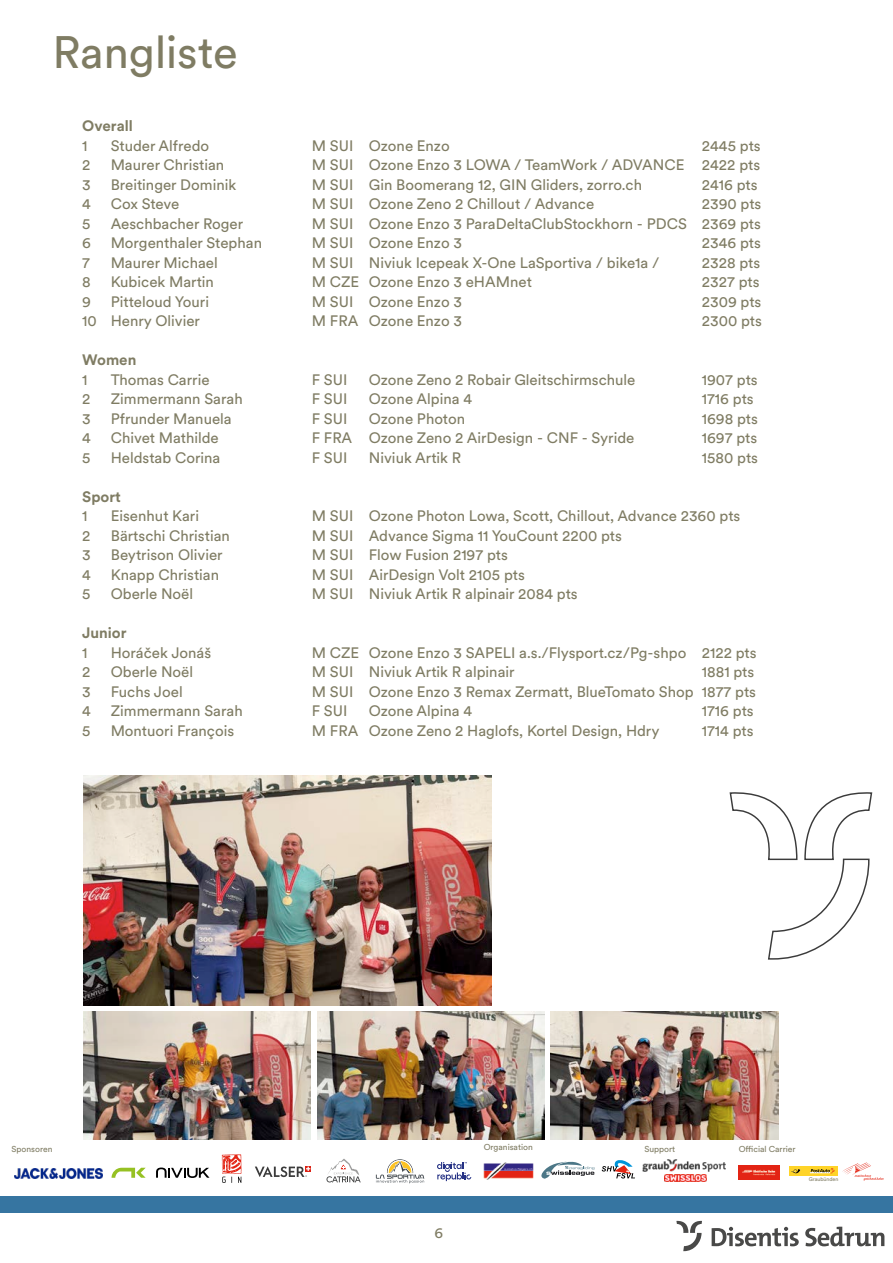
<style>
.page{position:relative;width:893px;height:1263px;background:#fff}
.page>*{position:absolute;margin:0;border:0;box-sizing:border-box;transform-origin:0 0}
.Events_Überschrift{font:45px "Circulargraubuenden";color:#7f7c63}
.Lauftext_D{font:15px "Circulargraubuenden";color:#7f7c63}
.Lauftext_D-2{font:700 15px "Circulargraubuenden";color:#7f7c63}
.t1{font:14.7px "Circulargraubuenden";color:#7f7c63}
.t2{font:8.55px "Circulargraubuenden";color:#7f7c63}
.t3{font:5.25px "Circulargraubuenden";color:#7f7c63}
</style>
<div class="page">
<div style="left:0;top:1196px;width:893px;height:17px;background:#3675a1"></div>
<img style="left:484px;top:1162px;width:50px;height:18px">
<svg style="left:541px;top:1161px;width:53px;height:18px"></svg>
<svg style="left:602px;top:1160px;width:33px;height:18px"></svg>
<img style="left:739px;top:1165px;width:40px;height:14px">
<svg style="left:842px;top:1162px;width:41px;height:18px"></svg>
<div style="left:788px;top:1166px;width:49px;height:10px;background:#ffd428"></div>
<svg style="left:810px;top:1168px;width:24px;height:5px"></svg>
<svg style="left:791px;top:1169px;width:10px;height:4px"></svg>
<svg style="left:222px;top:1154px;width:19px;height:29px"></svg>
<img style="left:14px;top:1169px;width:88px;height:9px">
<svg style="left:255px;top:1166px;width:56px;height:11px"></svg>
<svg style="left:376px;top:1159px;width:48px;height:24px"></svg>
<svg style="left:326px;top:1159px;width:35px;height:23px"></svg>
<svg style="left:156px;top:1167px;width:53px;height:11px"></svg>
<svg style="left:112px;top:1168px;width:34px;height:10px"></svg>
<svg style="left:437px;top:1162px;width:34px;height:19px"></svg>
<img style="left:643px;top:1159px;width:83px;height:12px">
<img style="left:665px;top:1174px;width:41px;height:8px">
<svg style="left:712px;top:1227px;width:87px;height:19px"></svg>
<svg style="left:805px;top:1226px;width:79px;height:20px"></svg>
<svg style="left:676px;top:1221px;width:26px;height:30px"></svg>
<svg style="left:729px;top:792px;width:143px;height:168px"></svg>
<img style="left:83px;top:776px;width:408px;height:229px">
<img style="left:83px;top:1012px;width:228px;height:128px">
<img style="left:551px;top:1012px;width:227px;height:128px">
<img style="left:317px;top:1012px;width:227px;height:128px">
<p class="Events_Überschrift" style="left:53px;top:22px;width:187px">Rangliste</p>
<p class="Lauftext_D-2" style="left:82px;top:116px;width:52px">Overall</p>
<p class="Lauftext_D" style="left:82px;top:136px;width:7px">1</p>
<p class="Lauftext_D" style="left:111px;top:136px;width:100px">Studer Alfredo</p>
<p class="Lauftext_D" style="left:312px;top:136px;width:139px">M SUI Ozone Enzo</p>
<p class="Lauftext_D" style="left:702px;top:136px;width:60px">2445 pts</p>
<p class="Lauftext_D" style="left:82px;top:155px;width:10px">2</p>
<p class="Lauftext_D" style="left:111px;top:155px;width:115px">Maurer Christian</p>
<p class="Lauftext_D" style="left:312px;top:155px;width:450px">M SUI Ozone Enzo 3 LOWA / TeamWork / ADVANCE 2422 pts</p>
<p class="Lauftext_D" style="left:82px;top:175px;width:10px">3</p>
<p class="Lauftext_D" style="left:111px;top:175px;width:127px">Breitinger Dominik</p>
<p class="Lauftext_D" style="left:312px;top:175px;width:332px">M SUI Gin Boomerang 12, GIN Gliders, zorro.ch</p>
<p class="Lauftext_D" style="left:702px;top:175px;width:57px">2416 pts</p>
<p class="Lauftext_D" style="left:82px;top:194px;width:10px">4</p>
<p class="Lauftext_D" style="left:111px;top:194px;width:70px">Cox Steve</p>
<p class="Lauftext_D" style="left:312px;top:194px;width:284px">M SUI Ozone Zeno 2 Chillout / Advance</p>
<p class="Lauftext_D" style="left:702px;top:194px;width:61px">2390 pts</p>
<p class="Lauftext_D" style="left:82px;top:214px;width:10px">5</p>
<p class="Lauftext_D" style="left:111px;top:214px;width:134px">Aeschbacher Roger</p>
<p class="Lauftext_D" style="left:312px;top:214px;width:451px">M SUI Ozone Enzo 3 ParaDeltaClubStockhorn - PDCS 2369 pts</p>
<p class="Lauftext_D" style="left:82px;top:233px;width:10px">6</p>
<p class="Lauftext_D" style="left:111px;top:233px;width:153px">Morgenthaler Stephan</p>
<p class="Lauftext_D" style="left:312px;top:233px;width:152px">M SUI Ozone Enzo 3</p>
<p class="Lauftext_D" style="left:702px;top:233px;width:61px">2346 pts</p>
<p class="Lauftext_D" style="left:82px;top:253px;width:9px">7</p>
<p class="Lauftext_D" style="left:111px;top:253px;width:109px">Maurer Michael</p>
<p class="Lauftext_D" style="left:312px;top:253px;width:349px">M SUI Niviuk Icepeak X-One LaSportiva / bike1a /</p>
<p class="Lauftext_D" style="left:702px;top:253px;width:60px">2328 pts</p>
<p class="Lauftext_D" style="left:82px;top:272px;width:10px">8</p>
<p class="Lauftext_D" style="left:111px;top:272px;width:105px">Kubicek Martin</p>
<p class="Lauftext_D" style="left:312px;top:272px;width:222px">M CZE Ozone Enzo 3 eHAMnet</p>
<p class="Lauftext_D" style="left:702px;top:272px;width:59px">2327 pts</p>
<p class="Lauftext_D" style="left:82px;top:292px;width:10px">9</p>
<p class="Lauftext_D" style="left:111px;top:292px;width:100px">Pitteloud Youri</p>
<p class="Lauftext_D" style="left:312px;top:292px;width:152px">M SUI Ozone Enzo 3</p>
<p class="Lauftext_D" style="left:702px;top:292px;width:61px">2309 pts</p>
<p class="Lauftext_D" style="left:82px;top:311px;width:119px">10 Henry Olivier</p>
<p class="Lauftext_D" style="left:312px;top:311px;width:152px">M FRA Ozone Enzo 3</p>
<p class="Lauftext_D" style="left:702px;top:311px;width:62px">2300 pts</p>
<p class="Lauftext_D-2" style="left:82px;top:350px;width:56px">Women</p>
<p class="Lauftext_D" style="left:82px;top:370px;width:7px">1</p>
<p class="Lauftext_D" style="left:111px;top:370px;width:100px">Thomas Carrie</p>
<p class="Lauftext_D" style="left:312px;top:370px;width:37px">F SUI</p>
<p class="Lauftext_D" style="left:369px;top:370px;width:268px">Ozone Zeno 2 Robair Gleitschirmschule</p>
<p class="Lauftext_D" style="left:702px;top:370px;width:57px">1907 pts</p>
<p class="Lauftext_D" style="left:82px;top:389px;width:10px">2</p>
<p class="Lauftext_D" style="left:111px;top:389px;width:133px">Zimmermann Sarah</p>
<p class="Lauftext_D" style="left:312px;top:389px;width:37px">F SUI</p>
<p class="Lauftext_D" style="left:369px;top:389px;width:105px">Ozone Alpina 4</p>
<p class="Lauftext_D" style="left:702px;top:389px;width:53px">1716 pts</p>
<p class="Lauftext_D" style="left:82px;top:409px;width:10px">3</p>
<p class="Lauftext_D" style="left:111px;top:409px;width:123px">Pfrunder Manuela</p>
<p class="Lauftext_D" style="left:312px;top:409px;width:37px">F SUI</p>
<p class="Lauftext_D" style="left:369px;top:409px;width:98px">Ozone Photon</p>
<p class="Lauftext_D" style="left:702px;top:409px;width:58px">1698 pts</p>
<p class="Lauftext_D" style="left:82px;top:428px;width:10px">4</p>
<p class="Lauftext_D" style="left:111px;top:428px;width:110px">Chivet Mathilde</p>
<p class="Lauftext_D" style="left:312px;top:428px;width:324px">F FRA Ozone Zeno 2 AirDesign - CNF - Syride</p>
<p class="Lauftext_D" style="left:702px;top:428px;width:57px">1697 pts</p>
<p class="Lauftext_D" style="left:82px;top:448px;width:10px">5</p>
<p class="Lauftext_D" style="left:111px;top:448px;width:111px">Heldstab Corina</p>
<p class="Lauftext_D" style="left:312px;top:448px;width:37px">F SUI</p>
<p class="Lauftext_D" style="left:369px;top:448px;width:94px">Niviuk Artik R</p>
<p class="Lauftext_D" style="left:702px;top:448px;width:58px">1580 pts</p>
<p class="Lauftext_D-2" style="left:82px;top:486px;width:40px">Sport</p>
<p class="Lauftext_D" style="left:82px;top:506px;width:7px">1</p>
<p class="Lauftext_D" style="left:111px;top:506px;width:90px">Eisenhut Kari</p>
<p class="Lauftext_D" style="left:312px;top:506px;width:430px">M SUI Ozone Photon Lowa, Scott, Chillout, Advance 2360 pts</p>
<p class="Lauftext_D" style="left:82px;top:526px;width:10px">2</p>
<p class="Lauftext_D" style="left:111px;top:526px;width:121px">Bärtschi Christian</p>
<p class="Lauftext_D" style="left:312px;top:526px;width:312px">M SUI Advance Sigma 11 YouCount 2200 pts</p>
<p class="Lauftext_D" style="left:82px;top:545px;width:10px">3</p>
<p class="Lauftext_D" style="left:111px;top:545px;width:113px">Beytrison Olivier</p>
<p class="Lauftext_D" style="left:312px;top:545px;width:198px">M SUI Flow Fusion 2197 pts</p>
<p class="Lauftext_D" style="left:82px;top:565px;width:10px">4</p>
<p class="Lauftext_D" style="left:111px;top:565px;width:110px">Knapp Christian</p>
<p class="Lauftext_D" style="left:312px;top:565px;width:215px">M SUI AirDesign Volt 2105 pts</p>
<p class="Lauftext_D" style="left:82px;top:584px;width:10px">5</p>
<p class="Lauftext_D" style="left:111px;top:584px;width:84px">Oberle Noël</p>
<p class="Lauftext_D" style="left:312px;top:584px;width:267px">M SUI Niviuk Artik R alpinair 2084 pts</p>
<p class="Lauftext_D-2" style="left:82px;top:623px;width:46px">Junior</p>
<p class="Lauftext_D" style="left:82px;top:643px;width:7px">1</p>
<p class="Lauftext_D" style="left:111px;top:643px;width:102px">Horáček Jonáš</p>
<p class="Lauftext_D" style="left:312px;top:643px;width:446px">M CZE Ozone Enzo 3 SAPELI a.s./Flysport.cz/Pg-shpo 2122 pts</p>
<p class="Lauftext_D" style="left:82px;top:662px;width:10px">2</p>
<p class="Lauftext_D" style="left:111px;top:662px;width:84px">Oberle Noël</p>
<p class="Lauftext_D" style="left:312px;top:662px;width:204px">M SUI Niviuk Artik R alpinair</p>
<p class="Lauftext_D" style="left:702px;top:662px;width:54px">1881 pts</p>
<p class="Lauftext_D" style="left:82px;top:682px;width:10px">3</p>
<p class="Lauftext_D" style="left:111px;top:682px;width:73px">Fuchs Joel</p>
<p class="Lauftext_D" style="left:312px;top:682px;width:446px">M SUI Ozone Enzo 3 Remax Zermatt, BlueTomato Shop 1877 pts</p>
<p class="Lauftext_D" style="left:82px;top:701px;width:10px">4</p>
<p class="Lauftext_D" style="left:111px;top:701px;width:133px">Zimmermann Sarah</p>
<p class="Lauftext_D" style="left:312px;top:701px;width:37px">F SUI</p>
<p class="Lauftext_D" style="left:369px;top:701px;width:105px">Ozone Alpina 4</p>
<p class="Lauftext_D" style="left:702px;top:701px;width:53px">1716 pts</p>
<p class="Lauftext_D" style="left:82px;top:721px;width:10px">5</p>
<p class="Lauftext_D" style="left:111px;top:721px;width:125px">Montuori François</p>
<p class="Lauftext_D" style="left:312px;top:721px;width:349px">M FRA Ozone Zeno 2 Haglofs, Kortel Design, Hdry</p>
<p class="Lauftext_D" style="left:702px;top:721px;width:53px">1714 pts</p>
<p class="t2" style="left:11px;top:1143px;width:43px">Sponsoren</p>
<p class="t2" style="left:484px;top:1141px;width:51px">Organisation</p>
<p class="t2" style="left:739px;top:1143px;width:58px">Official Carrier</p>
<p class="t2" style="left:644px;top:1143px;width:32px">Support</p>
<p class="t3" style="left:809px;top:1176px;width:31px">Graubünden</p>
<p class="t1" style="left:434px;top:1223px;width:10px">6</p>
</div>
